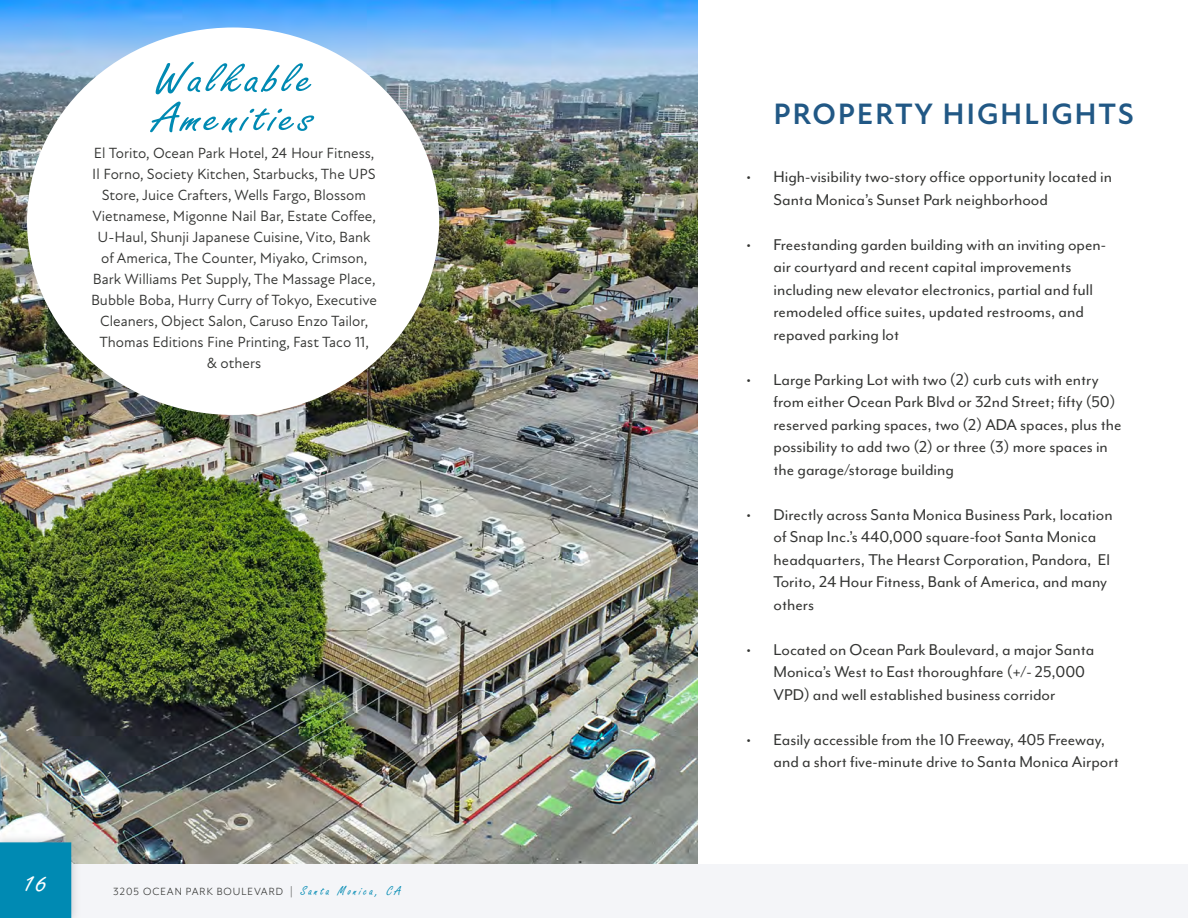
<style>
.page{position:relative;width:1188px;height:918px;background:#fff}
.page>*{position:absolute;margin:0;border:0;box-sizing:border-box;transform-origin:0 0}
.DECORATIVE{font:45px/39px "Freestyle Script";letter-spacing:.06em;color:#008ab3;scale:1.25 1}
.t1{font:31.5px "Freestyle Script";color:#fff}
.Cover_light_text{font:700 30px "New Atten";letter-spacing:.06em;color:#215885}
.t2{font:18px/22.5px "Mr Eaves Mod OT";color:#333432}
.HEADING{font:15px/21px "New Atten";color:#333432;text-align:center}
.t3{font:13.5px "Freestyle Script";letter-spacing:.18em;color:#008ab3}
.t4{font:12px "Mr Eaves Mod OT";letter-spacing:.08em;color:#333432}
.s1{font-family:"Mr Eaves Mod OT";font-size:14.4px;color:#333432}
</style>
<div class="page">
<img style="left:0;top:0;width:697px;height:864px">
<div style="left:0;top:864px;width:1188px;height:54px;background:#f4f5f8"></div>
<div style="left:0;top:833px;width:81px;height:85px;background:#b2b3b7;opacity:.75"></div>
<div style="left:0;top:842px;width:71px;height:76px;background:#008ab3"></div>
<div style="left:27px;top:28px;width:412px;height:387px;background:#fff;border-radius:50%"></div>
<p class="DECORATIVE" style="left:154px;top:61px;width:130px">Walkable<br>Amenities</p>
<p class="HEADING" style="left:91px;top:143px;width:288px">El Torito, Ocean Park Hotel, 24 Hour Fitness, Il Forno, Society Kitchen, Starbucks, The UPS Store, Juice Crafters, Wells Fargo, Blossom Vietnamese, Migonne Nail Bar, Estate Coffee, U-Haul, Shunji Japanese Cuisine, Vito, Bank of America, The Counter, Miyako, Crimson, Bark Williams Pet Supply, The Massage Place, Bubble Boba, Hurry Curry of Tokyo, Executive Cleaners, Object Salon, Caruso Enzo Tailor, Thomas Editions Fine Printing, Fast Taco 11,</p>
<p class="HEADING" style="left:207px;top:353px;width:56px">&amp; others</p>
<h2 class="t1" style="left:24px;top:865px;width:25px">16</h2>
<p class="t4" style="left:113px;top:885px;width:171px">3205 OCEAN PARK BOULEVARD</p>
<p class="t3" style="left:290px;top:883px;width:112px"><span class="s1">|</span> Santa Monica, CA</p>
<p class="Cover_light_text" style="left:774px;top:96px;width:362px">PROPERTY HIGHLIGHTS</p>
<p class="t2" style="left:774px;top:166px;width:340px;text-indent:-27px">• High-visibility two-story office opportunity located in<br>Santa Monica’s Sunset Park neighborhood</p>
<p class="t2" style="left:774px;top:233px;width:334px;text-indent:-27px">• Freestanding garden building with an inviting open&shy;air courtyard and recent capital improvements including new elevator electronics, partial and full remodeled office suites, updated restrooms, and repaved parking lot</p>
<p class="t2" style="left:774px;top:368px;width:349px;text-indent:-27px">• Large Parking Lot with two (2) curb cuts with entry from either Ocean Park Blvd or 32nd Street; fifty (50) reserved parking spaces, two (2) ADA spaces, plus the possibility to add two (2) or three (3) more spaces in the garage/storage building</p>
<p class="t2" style="left:774px;top:503px;width:341px;text-indent:-27px">• Directly across Santa Monica Business Park, location of Snap Inc.’s 440,000 square-foot Santa Monica headquarters, The Hearst Corporation, Pandora, El Torito, 24 Hour Fitness, Bank of America, and many others</p>
<p class="t2" style="left:774px;top:638px;width:322px;text-indent:-27px">• Located on Ocean Park Boulevard, a major Santa<br>Monica’s West to East thoroughfare (+/- 25,000<br>VPD) and well established business corridor</p>
<p class="t2" style="left:774px;top:728px;width:347px;text-indent:-27px">• Easily accessible from the 10 Freeway, 405 Freeway, and a short five-minute drive to Santa Monica Airport</p>
</div>
